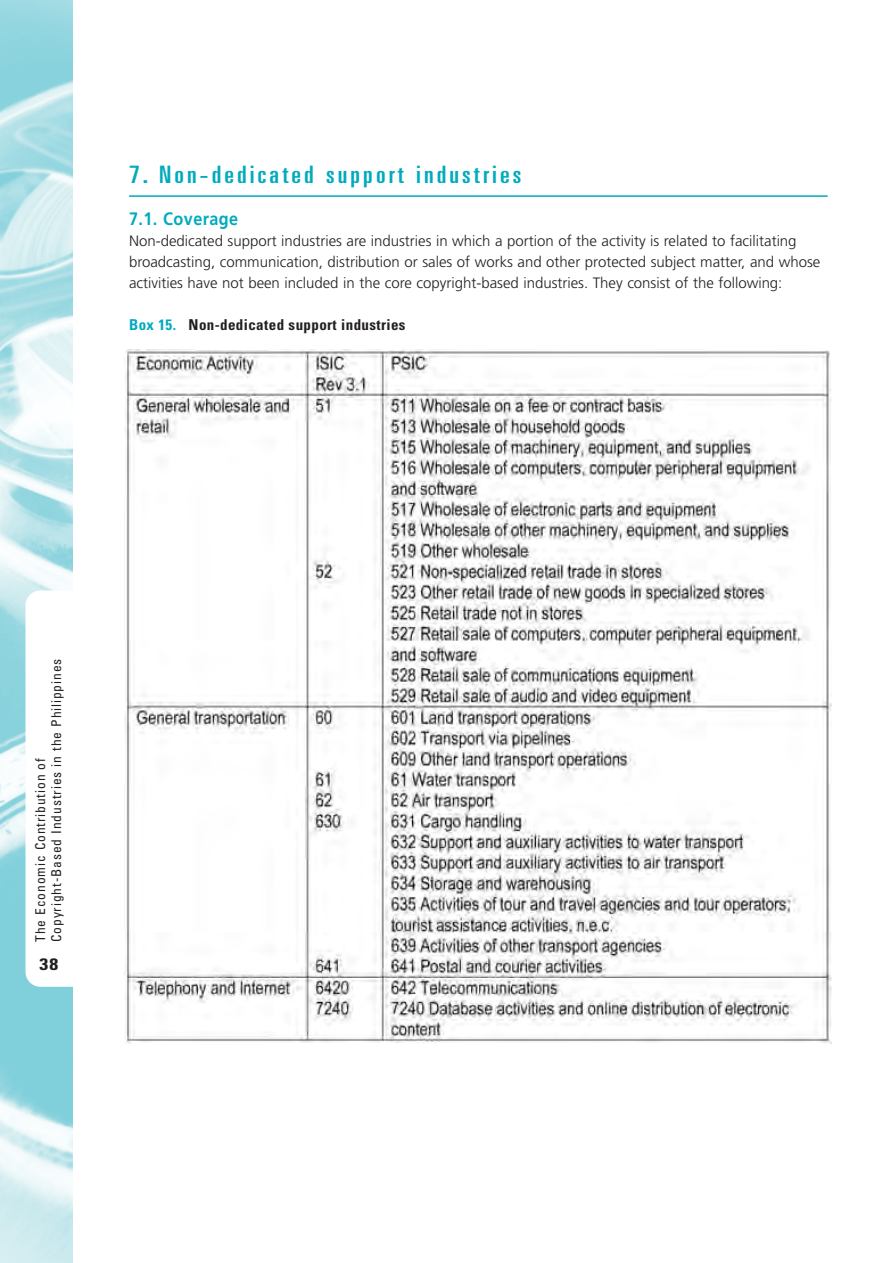
<style>
.page{position:relative;width:893px;height:1263px;background:#fff}
.page>*{position:absolute;margin:0;border:0;box-sizing:border-box;transform-origin:0 0}
.t1{font:ultra-condensed 24px "Univers";letter-spacing:.11em;color:#00abbc;scale:1.2 1}
.t2{font:700 18px "Frutiger";letter-spacing:.025em;color:#00abbc;scale:.9 1}
.t3{font:700 condensed 16.5px "Univers";color:#231f20;scale:1.2 1}
.t4{font:300 15px/21px "Frutiger";color:#231f20}
.t5{font:700 condensed 15px "Univers";letter-spacing:.025em;color:#231f20}
.t6{font:condensed 13.5px/16.2px "Univers";letter-spacing:.065em;color:#231f20}
.s1{color:#00abbc}
</style>
<div class="page">
<img style="left:0;top:0;width:72px;height:1263px">
<hr style="left:129px;top:195px;width:699px;height:2px;background:#00abbc">
<div style="left:26px;top:590px;width:72px;height:397px;background:#fff;border-radius:15px"></div>
<img style="left:125px;top:350px;width:707px;height:693px">
<p class="t1" style="left:129px;top:165px;width:328px">7. Non-dedicated support industries</p>
<p class="t2" style="left:129px;top:211px;width:123px">7.1. Coverage</p>
<p class="t4" style="left:129px;top:231px;width:693px">Non-dedicated support industries are industries in which a portion of the activity is related to facilitating broadcasting, communication, distribution or sales of works and other protected subject matter, and whose activities have not been included in the core copyright-based industries. They consist of the following:</p>
<p class="t5" style="left:129px;top:319px;width:278px"><span class="s1">Box 15.</span> Non-dedicated support industries</p>
<p class="t6" style="left:33px;top:942px;width:285px;rotate:-90deg">The Economic Contribution of<br>Copyright-Based Industries in the Philippines</p>
<p class="t3" style="left:39px;top:958px;width:17px">38</p>
</div>
